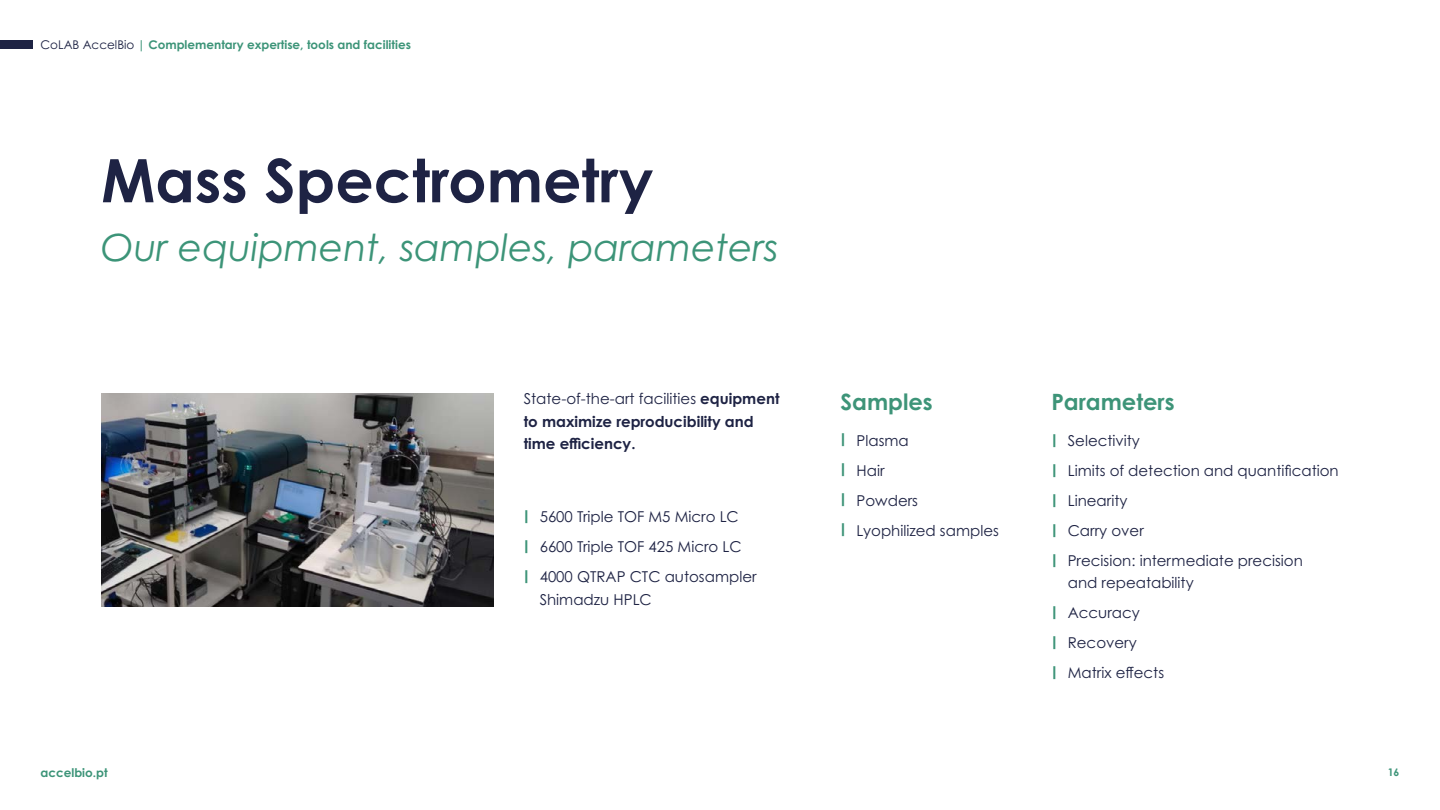
<style>
.page{position:relative;width:1440px;height:810px;background:#fff}
.page>*{position:absolute;margin:0;border:0;box-sizing:border-box;transform-origin:0 0}
.t1{font:700 60px "Century Gothic Pro";color:#1e2344}
.t2{font:italic 37.5px "Century Gothic Pro";color:#3c9478}
.t3{font:700 22.5px "Century Gothic Pro";color:#3d9478}
.t4{font:15px/30px "Century Gothic Pro";color:#1e2344}
.t5{font:700 15px/22.5px "Century Gothic Pro";color:#1e2344}
.t6{font:700 15px/30px "DIN";color:#3d9478;text-align:justify}
.t7{font:700 12px "Century Gothic Pro";color:#3c9478}
.t8{font:700 10.5px "Century Gothic Pro";color:#3c9478}
.s1{font-weight:400;color:#1e2344}
.s2{font-weight:400}
</style>
<div class="page">
<img style="left:101px;top:393px;width:393px;height:214px">
<div style="left:0;top:40px;width:32px;height:10px;background:#1e2344"></div>
<p class="t7" style="left:40px;top:37px;width:372px"><span class="s1">CoLAB AccelBio</span> | Complementary expertise, tools and facilities</p>
<h1 class="t1" style="left:101px;top:143px;width:554px">Mass Spectrometry</h1>
<h2 class="t2" style="left:101px;top:225px;width:679px">Our equipment, samples, parameters</h2>
<p class="t5" style="left:524px;top:388px;width:257px"><span class="s2">State-of-the-art facilities</span> equipment to maximize reproducibility and time efficiency.</p>
<p class="t7" style="left:40px;top:765px;width:69px">accelbio.pt</p>
<p class="t6" style="left:524px;top:501px;width:7px">| | |</p>
<p class="t4" style="left:540px;top:501px;width:218px">5600 Triple TOF M5 Micro LC<br>6600 Triple TOF 425 Micro LC<br>4000 QTRAP CTC autosampler</p>
<p class="t4" style="left:540px;top:584px;width:114px">Shimadzu HPLC</p>
<h3 class="t3" style="left:841px;top:388px;width:94px">Samples</h3>
<h3 class="t3" style="left:1051px;top:388px;width:125px">Parameters</h3>
<p class="t4" style="left:857px;top:425px;width:144px">Plasma<br>Hair<br>Powders<br>Lyophilized samples</p>
<p class="t4" style="left:1068px;top:425px;width:272px">Selectivity<br>Limits of detection and quantification<br>Linearity<br>Carry over<br>Precision: intermediate precision</p>
<p class="t4" style="left:1068px;top:568px;width:127px">and repeatability<br>Accuracy<br>Recovery<br>Matrix effects</p>
<p class="t6" style="left:841px;top:424px;width:7px">| | | |</p>
<p class="t6" style="left:1052px;top:425px;width:7px">| | | | |</p>
<p class="t6" style="left:1052px;top:597px;width:7px">| | |</p>
<p class="t8" style="left:1388px;top:766px;width:13px">16</p>
</div>
